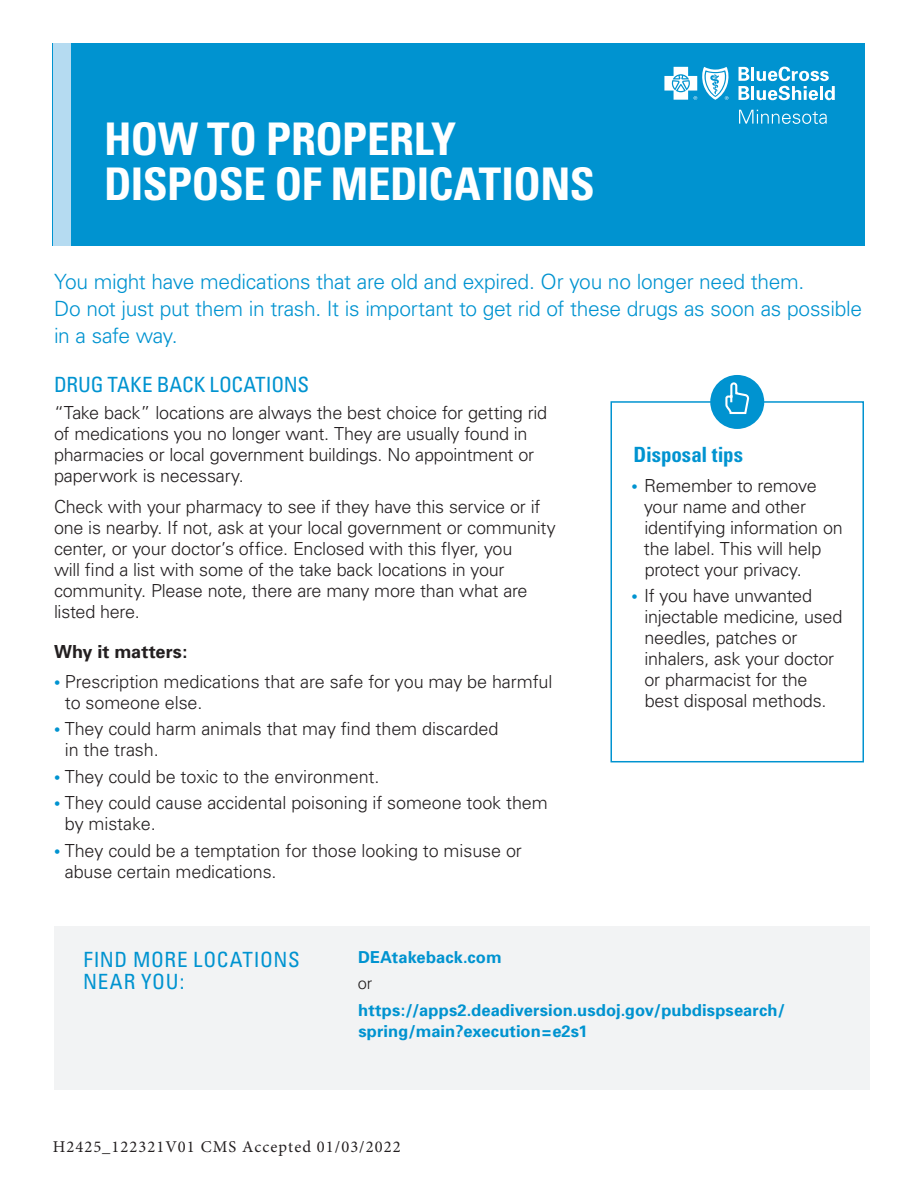
<style>
.page{position:relative;width:918px;height:1188px;background:#fff}
.page>*{position:absolute;margin:0;border:0;box-sizing:border-box;transform-origin:0 0}
.Subtitle{font:700 condensed 45px/45px "Univers";letter-spacing:-.015em;color:#fff}
.Lead-in_Copy{font:300 21px/27px "Univers";letter-spacing:-.015em;color:#0093d0}
.Body_Copy_-_GOVT{font:condensed 21px/22.5px "Univers";letter-spacing:.03em;color:#0093d0}
.Paragraph_Headline{font:condensed 21px "Univers";letter-spacing:-.005em;color:#0093d0}
.Sidebar_lead{font:700 condensed 21px "Univers";letter-spacing:-.005em;color:#0093d0}
.Body_Copy_-_GOVT-2{font:300 18px/21px "Univers";letter-spacing:-.01em;color:#231f20}
.Sidebar_lead-2{font:300 18px/21px "Univers";letter-spacing:-.015em;color:#231f20}
.Sidebar_lead-3{font:700 18px "Univers";letter-spacing:.005em;color:#231f20}
.Body_Copy_-_GOVT-3{font:700 16.5px/21px "Univers";letter-spacing:.005em;color:#0093d0}
.CMS_info{font:16.5px "Minion Pro";letter-spacing:.065em;color:#231f20}
.Body_Copy_-_GOVT-4{font:300 16.5px "Univers";color:#231f20}
.s1{font-weight:700;color:#0093d0}
</style>
<div class="page">
<div style="left:53px;top:44px;width:812px;height:202px;background:#0093d0"></div>
<div style="left:53px;top:44px;width:18px;height:202px;background:#b5dbf1"></div>
<div style="left:54px;top:926px;width:816px;height:164px;background:#f2f3f4"></div>
<hr style="left:751px;top:67px;width:3px;height:14px;background:#fff">
<svg style="left:739px;top:67px;width:10px;height:33px"></svg>
<hr style="left:751px;top:86px;width:3px;height:14px;background:#fff">
<svg style="left:757px;top:67px;width:78px;height:33px"></svg>
<svg style="left:739px;top:110px;width:88px;height:14px"></svg>
<svg style="left:664px;top:67px;width:65px;height:33px"></svg>
<div style="left:610px;top:401px;width:254px;height:361px;border:2px solid #0093d0"></div>
<div style="left:710px;top:375px;width:54px;height:54px;background:#0093d0;border-radius:50%"></div>
<svg style="left:725px;top:382px;width:25px;height:33px"></svg>
<p class="Subtitle" style="left:104px;top:116px;width:492px">HOW TO PROPERLY<br>DISPOSE OF MEDICATIONS</p>
<p class="Lead-in_Copy" style="left:54px;top:268px;width:810px">You might have medications that are old and expired. Or you no longer need them.<br>Do not just put them in trash. It is important to get rid of these drugs as soon as possible in a safe way.</p>
<p class="Paragraph_Headline" style="left:54px;top:371px;width:257px">DRUG TAKE BACK LOCATIONS</p>
<p class="Body_Copy_-_GOVT-2" style="left:54px;top:402px;width:495px">“Take back” locations are always the best choice for getting rid of medications you no longer want. They are usually found in pharmacies or local government buildings. No appointment or paperwork is necessary.</p>
<p class="Body_Copy_-_GOVT-2" style="left:54px;top:497px;width:503px">Check with your pharmacy to see if they have this service or if one is nearby. If not, ask at your local government or community center, or your doctor’s office. Enclosed with this flyer, you<br>will find a list with some of the take back locations in your community. Please note, there are many more than what are listed here.</p>
<p class="Sidebar_lead-3" style="left:54px;top:641px;width:135px">Why it matters:</p>
<p class="Body_Copy_-_GOVT-2" style="left:65px;top:671px;width:489px;text-indent:-11px"><span class="s1">•</span> Prescription medications that are safe for you may be harmful to someone else.</p>
<p class="Body_Copy_-_GOVT-2" style="left:65px;top:719px;width:435px;text-indent:-11px"><span class="s1">•</span> They could harm animals that may find them discarded in the trash.</p>
<p class="Body_Copy_-_GOVT-2" style="left:54px;top:766px;width:327px"><span class="s1">•</span> They could be toxic to the environment.</p>
<p class="Body_Copy_-_GOVT-2" style="left:65px;top:792px;width:485px;text-indent:-11px"><span class="s1">•</span> They could cause accidental poisoning if someone took them by mistake.</p>
<p class="Body_Copy_-_GOVT-2" style="left:65px;top:840px;width:459px;text-indent:-11px"><span class="s1">•</span> They could be a temptation for those looking to misuse or abuse certain medications.</p>
<p class="Sidebar_lead" style="left:634px;top:442px;width:111px">Disposal tips</p>
<p class="Body_Copy_-_GOVT-2" style="left:644px;top:475px;width:200px;text-indent:-12px"><span class="s1">•</span> Remember to remove your name and other identifying information on the label. This will help protect your privacy.</p>
<p class="Sidebar_lead-2" style="left:644px;top:585px;width:199px;text-indent:-13px"><span class="s1">•</span> If you have unwanted injectable medicine, used needles, patches or inhalers, ask your doctor or pharmacist for the best disposal methods.</p>
<p class="Body_Copy_-_GOVT" style="left:83px;top:948px;width:218px">FIND MORE LOCATIONS<br>NEAR YOU:</p>
<p class="Body_Copy_-_GOVT-3" style="left:358px;top:947px;width:145px">DEAtakeback.com</p>
<p class="Body_Copy_-_GOVT-4" style="left:358px;top:974px;width:16px">or</p>
<p class="Body_Copy_-_GOVT-3" style="left:358px;top:1000px;width:428px">https://apps2.deadiversion.usdoj.gov/pubdispsearch/ spring/main?execution=e2s1</p>
<p class="CMS_info" style="left:53px;top:1136px;width:349px">H2425_122321V01 CMS Accepted 01/03/2022</p>
</div>
